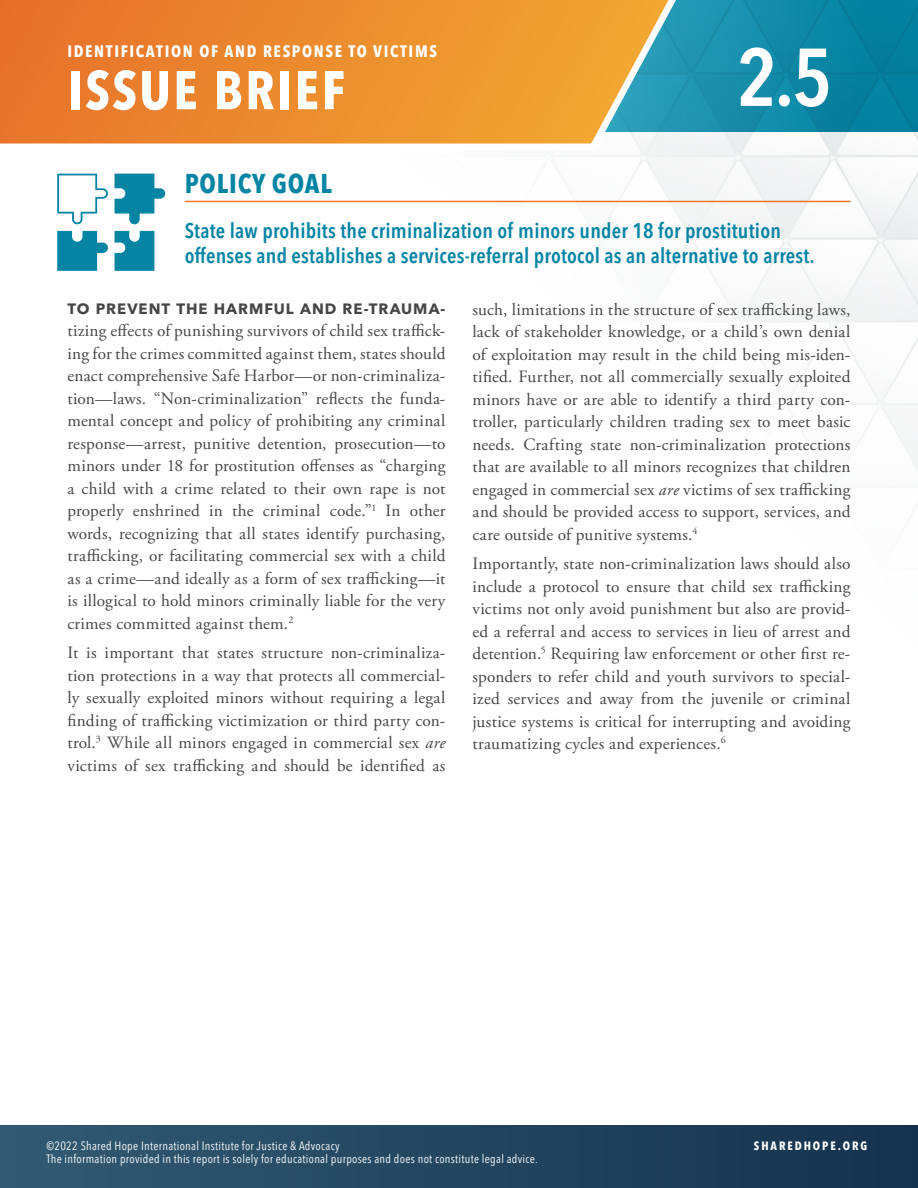
<style>
.page{position:relative;width:918px;height:1188px;background:#fff}
.page>*{position:absolute;margin:0;border:0;box-sizing:border-box;transform-origin:0 0}
.t1{font:600 condensed 81px "Avenir Next LT Pro";color:#fff}
.t2{font:700 condensed 54px "Avenir Next LT Pro";letter-spacing:.04em;color:#fff}
.t3{font:700 condensed 27px "Avenir Next LT Pro";letter-spacing:.03em;color:#0584a4}
.t4{font:600 condensed 21px/25.2px "Avenir Next LT Pro";letter-spacing:.01em;color:#0584a4}
.t5{font:17.25px/22.5px "Adobe Garamond Pro";letter-spacing:-.005em;color:#464547;text-align:justify}
.t6{font:700 condensed 16.5px "Avenir Next LT Pro";letter-spacing:.1em;color:#fff}
.t7{font:700 15px "Avenir Next LT Pro";letter-spacing:.065em;color:#464547}
.t8{font:condensed 12px "Avenir Next LT Pro";letter-spacing:.025em;color:#fff}
.t9{font:700 condensed 12px "Avenir Next LT Pro";letter-spacing:.16em;color:#fff}
.s1{font-style:italic}
</style>
<div class="page">
<img style="left:221px;top:155px;width:697px;height:332px">
<div style="left:0;top:1126px;width:918px;height:62px;background:linear-gradient(to right,#325a72,#14324d)"></div>
<hr style="left:185px;top:201px;width:665px;height:1px;background:#f0772a">
<svg style="left:115px;top:231px;width:39px;height:40px;background:#2593af"></svg>
<svg style="left:115px;top:174px;width:50px;height:50px"></svg>
<svg style="left:57px;top:231px;width:51px;height:40px"></svg>
<svg style="left:57px;top:174px;width:51px;height:50px"></svg>
<svg style="left:0;top:0;width:918px;height:155px;background:#b59763"></svg>
<p class="t6" style="left:68px;top:41px;width:371px">IDENTIFICATION OF AND RESPONSE TO VICTIMS</p>
<h2 class="t2" style="left:68px;top:57px;width:279px">ISSUE BRIEF</h2>
<h1 class="t1" style="left:737px;top:28px;width:97px">2.5</h1>
<h3 class="t3" style="left:185px;top:167px;width:149px">POLICY GOAL</h3>
<p class="t4" style="left:185px;top:218px;width:632px">State law prohibits the criminalization of minors under 18 for prostitution offenses and establishes a services-referral protocol as an alternative to arrest.</p>
<p class="t7" style="left:68px;top:299px;width:379px">TO PREVENT THE HARMFUL AND RE-TRAUMA-</p>
<p class="t5" style="left:67px;top:320px;width:380px">tizing effects of punishing survivors of child sex traffick&shy;ing for the crimes committed against them, states should enact comprehensive Safe Harbor—or non-criminaliza&shy;tion—laws. “Non-criminalization” reflects the funda&shy;mental concept and policy of prohibiting any criminal response—arrest, punitive detention, prosecution—to minors under 18 for prostitution offenses as “charging a child with a crime related to their own rape is not properly enshrined in the criminal code.”<sup>1</sup> In other words, recognizing that all states identify purchasing, trafficking, or facilitating commercial sex with a child as a crime—and ideally as a form of sex trafficking—it is illogical to hold minors criminally liable for the very crimes committed against them.<sup>2</sup></p>
<p class="t5" style="left:67px;top:642px;width:380px">It is important that states structure non-criminaliza&shy;tion protections in a way that protects all commercial&shy;ly sexually exploited minors without requiring a legal finding of trafficking victimization or third party con&shy;trol.<sup>3</sup> While all minors engaged in commercial sex <span class="s1">are </span>victims of sex trafficking and should be identified as</p>
<p class="t5" style="left:472px;top:299px;width:380px">such, limitations in the structure of sex trafficking laws, lack of stakeholder knowledge, or a child’s own denial of exploitation may result in the child being mis-iden&shy;tified. Further, not all commercially sexually exploited minors have or are able to identify a third party con&shy;troller, particularly children trading sex to meet basic needs. Crafting state non-criminalization protections that are available to all minors recognizes that children engaged in commercial sex <span class="s1">are</span> victims of sex trafficking and should be provided access to support, services, and care outside of punitive systems.<sup>4</sup></p>
<p class="t5" style="left:472px;top:553px;width:380px">Importantly, state non-criminalization laws should also include a protocol to ensure that child sex trafficking victims not only avoid punishment but also are provid&shy;ed a referral and access to services in lieu of arrest and detention.<sup>5</sup> Requiring law enforcement or other first re&shy;sponders to refer child and youth survivors to special&shy;ized services and away from the juvenile or criminal justice systems is critical for interrupting and avoiding traumatizing cycles and experiences.<sup>6</sup></p>
<p class="t8" style="left:46px;top:1138px;width:295px">©2022 Shared Hope International Institute for Justice &amp; Advocacy</p>
<p class="t9" style="left:754px;top:1138px;width:115px">SHAREDHOPE.ORG</p>
<p class="t8" style="left:46px;top:1152px;width:493px">The information provided in this report is solely for educational purposes and does not constitute legal advice.</p>
</div>
